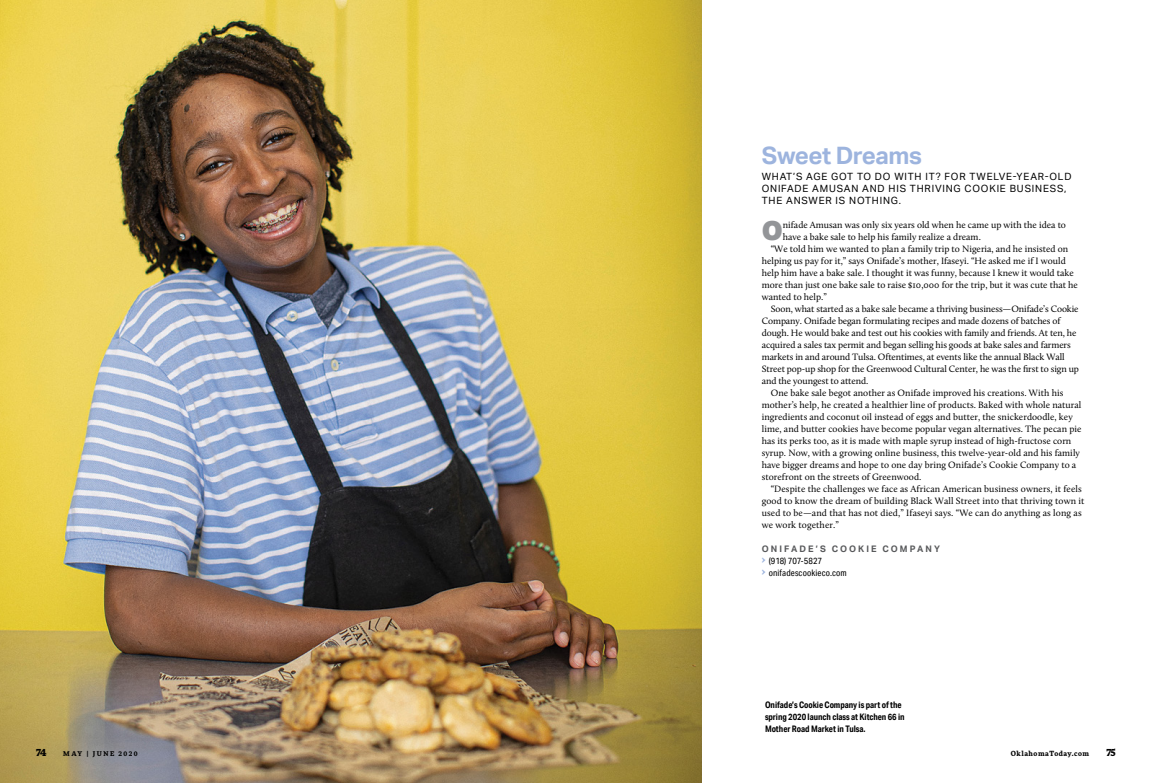
<style>
.page{position:relative;width:1152px;height:783px;background:#fff}
.page>*{position:absolute;margin:0;border:0;box-sizing:border-box;transform-origin:0 0}
.t1{font:900 26.3px "Aktiv Grotesk";color:#939598}
.t2{font:700 24px "Aktiv Grotesk";letter-spacing:-.02em;color:#9db4de}
.t3{font:10px/12px "Aktiv Grotesk";letter-spacing:.08em;color:#000}
.t4{font:900 10px "More Pro";color:#000}
.t5{font:9.5px "Calluna";color:#000}
.t6{font:700 9px/12px "Aktiv Grotesk Cd";letter-spacing:-.005em;color:#000}
.t7{font:9px/12px "Aktiv Grotesk Cd";letter-spacing:.01em;color:#000}
.t8{font:700 9px "Aktiv Grotesk";letter-spacing:.23em;color:#58595b}
.t9{font:700 7px "More Pro";letter-spacing:.075em;color:#000}
.t10{font:700 6.5px "More Pro";letter-spacing:.23em;color:#000}
.s1{font-family:"More Pro";font-weight:700;font-size:12px;color:#9db4de}
</style>
<div class="page">
<img style="left:0;top:0;width:702px;height:783px">
<h2 class="t2" style="left:762px;top:142px;width:162px">Sweet Dreams</h2>
<p class="t3" style="left:762px;top:171px;width:311px">WHAT’S AGE GOT TO DO WITH IT? FOR TWELVE-YEAR-OLD<br>ONIFADE AMUSAN AND HIS THRIVING COOKIE BUSINESS,<br>THE ANSWER IS NOTHING.</p>
<h1 class="t1" style="left:762px;top:213px;width:23px">O</h1>
<p class="t5" style="left:783px;top:219px;width:285px">nifade Amusan was only six years old when he came up with the idea to</p>
<p class="t5" style="left:783px;top:231px;width:200px">have a bake sale to help his family realize a dream.</p>
<p class="t5" style="left:771px;top:243px;width:299px">“We told him we wanted to plan a family trip to Nigeria, and he insisted on</p>
<p class="t5" style="left:762px;top:255px;width:306px">helping us pay for it,” says Onifade’s mother, Ifaseyi. “He asked me if I would</p>
<p class="t5" style="left:762px;top:267px;width:314px">help him have a bake sale. I thought it was funny, because I knew it would take</p>
<p class="t5" style="left:762px;top:279px;width:318px">more than just one bake sale to raise $10,000 for the trip, but it was cute that he</p>
<p class="t5" style="left:762px;top:291px;width:67px">wanted to help.”</p>
<p class="t5" style="left:771px;top:303px;width:309px">Soon, what started as a bake sale became a thriving business—Onifade’s Cookie</p>
<p class="t5" style="left:762px;top:315px;width:300px">Company. Onifade began formulating recipes and made dozens of batches of</p>
<p class="t5" style="left:762px;top:327px;width:316px">dough. He would bake and test out his cookies with family and friends. At ten, he</p>
<p class="t5" style="left:762px;top:339px;width:310px">acquired a sales tax permit and began selling his goods at bake sales and farmers</p>
<p class="t5" style="left:762px;top:351px;width:305px">markets in and around Tulsa. Oftentimes, at events like the annual Black Wall</p>
<p class="t5" style="left:762px;top:363px;width:319px">Street pop-up shop for the Greenwood Cultural Center, he was the first to sign up</p>
<p class="t5" style="left:762px;top:375px;width:108px">and the youngest to attend.</p>
<p class="t5" style="left:771px;top:387px;width:294px">One bake sale begot another as Onifade improved his creations. With his</p>
<p class="t5" style="left:762px;top:399px;width:321px">mother’s help, he created a healthier line of products. Baked with whole natural</p>
<p class="t5" style="left:762px;top:411px;width:312px">ingredients and coconut oil instead of eggs and butter, the snickerdoodle, key</p>
<p class="t5" style="left:762px;top:423px;width:321px">lime, and butter cookies have become popular vegan alternatives. The pecan pie</p>
<p class="t5" style="left:762px;top:435px;width:311px">has its perks too, as it is made with maple syrup instead of high-fructose corn</p>
<p class="t5" style="left:762px;top:447px;width:320px">syrup. Now, with a growing online business, this twelve-year-old and his family</p>
<p class="t5" style="left:762px;top:459px;width:316px">have bigger dreams and hope to one day bring Onifade’s Cookie Company to a</p>
<p class="t5" style="left:762px;top:471px;width:161px">storefront on the streets of Greenwood.</p>
<p class="t5" style="left:771px;top:483px;width:313px">“Despite the challenges we face as African American business owners, it feels</p>
<p class="t5" style="left:762px;top:495px;width:324px">good to know the dream of building Black Wall Street into that thriving town it</p>
<p class="t5" style="left:762px;top:507px;width:321px">used to be—and that has not died,” Ifaseyi says. “We can do anything as long as</p>
<p class="t5" style="left:762px;top:519px;width:79px">we work together.”</p>
<p class="t8" style="left:762px;top:544px;width:180px">ONIFADE’S COOKIE COMPANY</p>
<p class="t7" style="left:762px;top:555px;width:87px"><span class="s1">›</span> (918) 707-5827<br><span class="s1">›</span> onifadescookieco.com</p>
<p class="t6" style="left:765px;top:699px;width:141px">Onifade’s Cookie Company is part of the spring 2020 launch class at Kitchen 66 in<br>Mother Road Market in Tulsa.</p>
<p class="t4" style="left:36px;top:744px;width:12px">74</p>
<p class="t10" style="left:63px;top:749px;width:76px">MAY | JUNE 2020</p>
<p class="t9" style="left:1011px;top:748px;width:80px">OklahomaToday.com</p>
<p class="t4" style="left:1106px;top:744px;width:11px">75</p>
</div>
